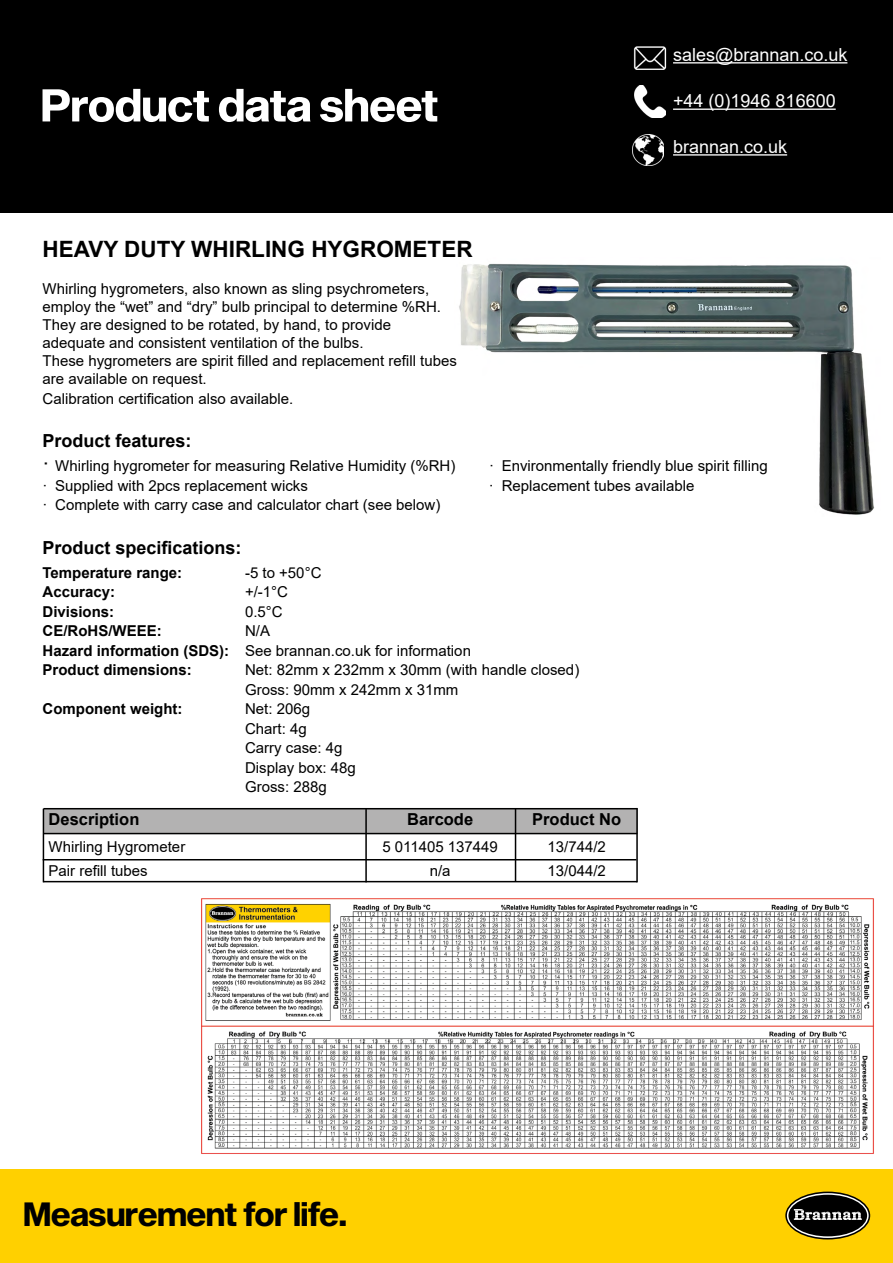
<style>
.page{position:relative;width:893px;height:1263px;background:#fff}
.page>*{position:absolute;margin:0;border:0;box-sizing:border-box;transform-origin:0 0}
.t1{font:33px "Sequel Sans Bold Disp";color:#000}
.t2{font:700 22.5px "Arial";color:#000}
.t3{font:18px "Arial";color:#fff}
.t4{font:700 18px "Arial";color:#000}
.t5{font:700 16.5px "Arial";color:#000}
.t6{font:15px/18px "Arial";color:#000}
.t7{font:700 15px/19.5px "Arial";color:#000}
.s1{font-size:21px}
.s2{font-weight:400}
</style>
<div class="page">
<div style="left:0;top:0;width:893px;height:213px;background:#000"></div>
<div style="left:0;top:1169px;width:893px;height:94px;background:#ffd000"></div>
<svg style="left:786px;top:1192px;width:83px;height:47px"></svg>
<div style="left:785px;top:1191px;width:85px;height:48px;border:2px solid #000;border-radius:50%"></div>
<div style="left:788px;top:1195px;width:79px;height:41px;background:#000;border-radius:50%"></div>
<svg style="left:794px;top:1209px;width:68px;height:11px"></svg>
<img style="left:633px;top:47px;width:34px;height:22px">
<hr style="left:673px;top:62px;width:174px;height:2px;background:#fff">
<img style="left:635px;top:86px;width:30px;height:32px">
<hr style="left:673px;top:109px;width:163px;height:1px;background:#fff">
<img style="left:633px;top:134px;width:31px;height:32px">
<hr style="left:673px;top:154px;width:114px;height:2px;background:#fff">
<svg style="left:43px;top:89px;width:394px;height:33px"></svg>
<img style="left:459px;top:263px;width:415px;height:252px">
<img style="left:201px;top:898px;width:673px;height:256px">
<div style="left:43px;top:809px;width:594px;height:24px;background:#b3b2b2"></div>
<hr style="left:43px;top:808px;width:594px;height:1px;background:#000">
<hr style="left:43px;top:833px;width:594px;height:1px;background:#000">
<hr style="left:43px;top:809px;width:1px;height:73px;background:#000">
<hr style="left:365px;top:809px;width:2px;height:73px;background:#000">
<hr style="left:515px;top:808px;width:1px;height:74px;background:#000">
<hr style="left:636px;top:808px;width:2px;height:74px;background:#000">
<hr style="left:43px;top:881px;width:594px;height:1px;background:#000">
<hr style="left:43px;top:859px;width:593px;height:1px;background:#000">
<p class="t3" style="left:673px;top:42px;width:176px">sales@brannan.co.uk</p>
<p class="t3" style="left:673px;top:89px;width:164px">+44 (0)1946 816600</p>
<p class="t3" style="left:673px;top:134px;width:116px">brannan.co.uk</p>
<h2 class="t2" style="left:43px;top:233px;width:432px">HEAVY DUTY WHIRLING HYGROMETER</h2>
<p class="t6" style="left:43px;top:280px;width:416px">Whirling hygrometers, also known as sling psychrometers, employ the “wet” and “dry” bulb principal to determine %RH.<br>They are designed to be rotated, by hand, to provide adequate and consistent ventilation of the bulbs.<br>These hygrometers are spirit filled and replacement refill tubes are available on request.</p>
<p class="t6" style="left:43px;top:389px;width:252px">Calibration certification also available.</p>
<p class="t4" style="left:43px;top:428px;width:151px">Product features:</p>
<p class="t6" style="left:43px;top:457px;width:414px"><span class="s1">·</span> Whirling hygrometer for measuring Relative Humidity (%RH)</p>
<p class="t6" style="left:489px;top:457px;width:280px">· Environmentally friendly blue spirit filling</p>
<p class="t6" style="left:43px;top:476px;width:267px">· Supplied with 2pcs replacement wicks</p>
<p class="t6" style="left:489px;top:476px;width:207px">· Replacement tubes available</p>
<p class="t6" style="left:42px;top:496px;width:399px">· Complete with carry case and calculator chart (see below)</p>
<p class="t4" style="left:43px;top:535px;width:201px">Product specifications:</p>
<p class="t7" style="left:43px;top:563px;width:141px">Temperature range:</p>
<p class="t6" style="left:245px;top:563px;width:78px">-5 to +50°C</p>
<p class="t7" style="left:43px;top:582px;width:74px">Accuracy:</p>
<p class="t6" style="left:245px;top:583px;width:45px">+/-1°C</p>
<p class="t7" style="left:43px;top:602px;width:73px">Divisions:</p>
<p class="t6" style="left:245px;top:602px;width:39px">0.5°C</p>
<p class="t7" style="left:43px;top:621px;width:121px">CE/RoHS/WEEE:</p>
<p class="t7" style="left:43px;top:621px;width:430px;text-indent:203px"><span class="s2">N/A<br></span>Hazard information (SDS): <span class="s2">See brannan.co.uk for information<br></span>Product dimensions:</p>
<p class="t6" style="left:245px;top:660px;width:336px;line-height:19.5px">Net: 82mm x 232mm x 30mm (with handle closed)<br>Gross: 90mm x 242mm x 31mm</p>
<p class="t7" style="left:43px;top:699px;width:141px">Component weight:</p>
<p class="t6" style="left:245px;top:699px;width:112px;line-height:19.5px">Net: 206g<br>Chart: 4g<br>Carry case: 4g<br>Display box: 48g<br>Gross: 288g</p>
<p class="t5" style="left:49px;top:808px;width:92px">Description</p>
<p class="t5" style="left:407px;top:808px;width:68px">Barcode</p>
<p class="t5" style="left:532px;top:808px;width:90px">Product No</p>
<p class="t6" style="left:49px;top:838px;width:138px">Whirling Hygrometer</p>
<p class="t6" style="left:382px;top:838px;width:117px">5 011405 137449</p>
<p class="t6" style="left:547px;top:838px;width:60px">13/744/2</p>
<p class="t6" style="left:49px;top:862px;width:101px">Pair refill tubes</p>
<p class="t6" style="left:430px;top:862px;width:22px">n/a</p>
<p class="t6" style="left:547px;top:862px;width:60px">13/044/2</p>
<h1 class="t1" style="left:24px;top:1191px;width:325px">Measurement for life.</h1>
</div>
